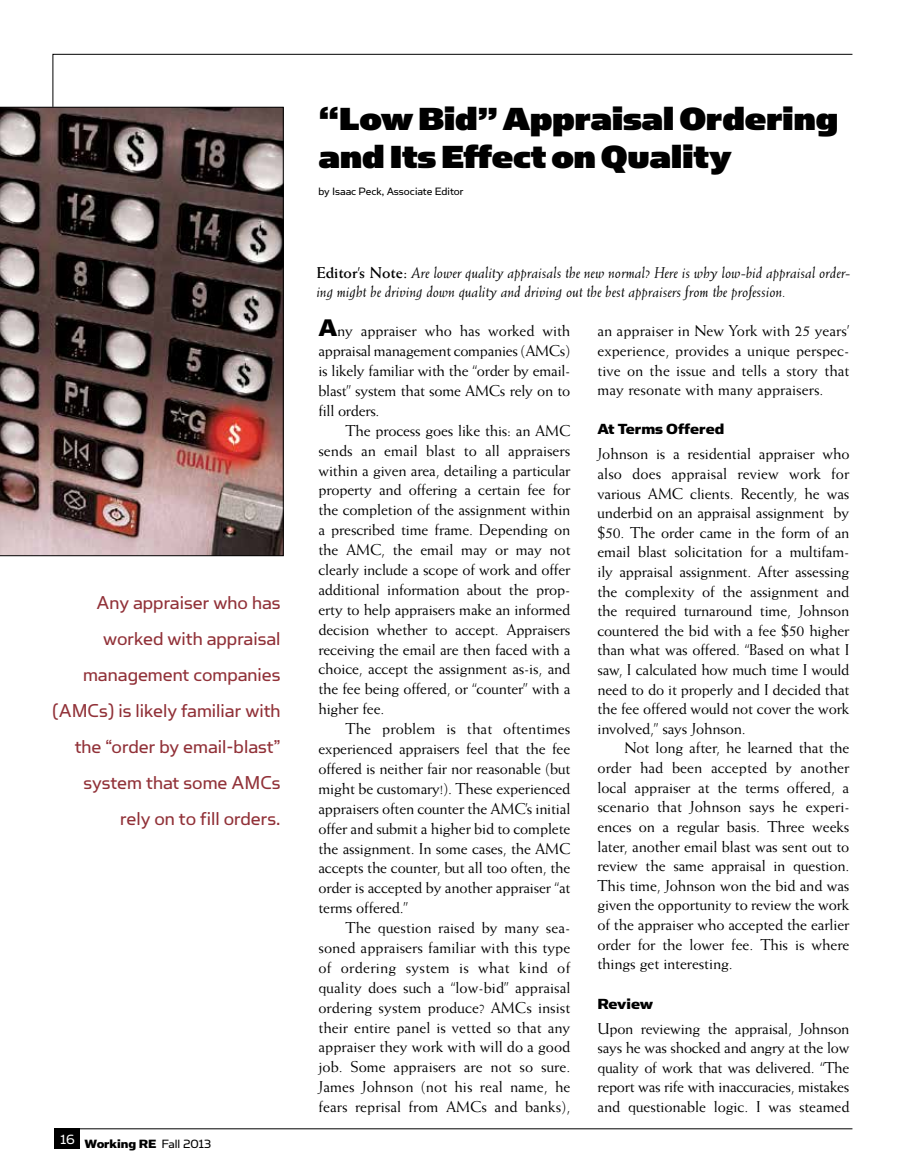
<style>
.page{position:relative;width:905px;height:1176px;background:#fff}
.page>*{position:absolute;margin:0;border:0;box-sizing:border-box;transform-origin:0 0}
.t1{font:36px/37.5px "Simian Text Gorilla";letter-spacing:-.01em;color:#000}
.t2{font:21px/36px "Simian Text Orangutan";color:#913138;text-align:right}
.t3{font:16.5px "Simian Text Chimpanzee";color:#000}
.t4{font:15.75px/20px "Weiss";letter-spacing:-.015em;color:#000;text-align:justify}
.t5{font:italic 15.75px/19.5px "Weiss";color:#000}
.t6{font:15px "Simian Text Orangutan";color:#fff}
.t7{font:13.5px "Simian Text Chimpanzee";color:#000}
.t8{font:12px "Simian Text Orangutan";color:#000}
.s1{font-family:"Simian Text Orangutan"}
.s2{font-weight:700;font-style:normal}
.s3{font-family:"Simian Text Chimpanzee";font-size:27px}
</style>
<div class="page">
<hr style="left:54px;top:1128px;width:798px;height:1px;background:#000">
<svg style="left:52px;top:54px;width:801px;height:53px"></svg>
<div style="left:54px;top:1128px;width:25px;height:20px;background:#000"></div>
<img style="left:0;top:107px;width:284px;height:449px">
<h2 class="t2" style="left:52px;top:584px;width:230px">Any appraiser who has worked with appraisal management companies (AMCs) is likely familiar with the “order by email-blast” system that some AMCs rely on to fill orders.</h2>
<p class="t6" style="left:60px;top:1130px;width:16px">16</p>
<p class="t7" style="left:84px;top:1135px;width:128px">Working RE <span class="s1">Fall 2013</span></p>
<h1 class="t1" style="left:318px;top:100px;width:521px">“Low Bid” Appraisal Ordering and Its Effect on Quality</h1>
<p class="t8" style="left:318px;top:184px;width:147px">by Isaac Peck, Associate Editor</p>
<p class="t5" style="left:317px;top:262px;width:535px"><span class="s2">Editor’s Note:</span> Are lower quality appraisals the new normal? Here is why low-bid appraisal order&shy;ing might be driving down quality and driving out the best appraisers from the profession.</p>
<p class="t4" style="left:318px;top:320px;width:253px"><span class="s3">A</span>ny appraiser who has worked with appraisal management companies (AMCs) is likely familiar with the “order by email&shy;blast” system that some AMCs rely on to fill orders.</p>
<p class="t4" style="left:318px;top:420px;width:254px;text-indent:27px">The process goes like this: an AMC sends an email blast to all appraisers within a given area, detailing a particular property and offering a certain fee for the completion of the assignment within a prescribed time frame. Depending on the AMC, the email may or may not clearly include a scope of work and offer additional information about the prop&shy;erty to help appraisers make an informed decision whether to accept. Appraisers receiving the email are then faced with a choice, accept the assignment as-is, and the fee being offered, or “counter” with a higher fee.</p>
<p class="t4" style="left:318px;top:718px;width:253px;text-indent:27px">The problem is that oftentimes experienced appraisers feel that the fee offered is neither fair nor reasonable (but might be customary!). These experienced appraisers often counter the AMC’s initial offer and submit a higher bid to complete the assignment. In some cases, the AMC accepts the counter, but all too often, the order is accepted by another appraiser “at terms offered.”</p>
<p class="t4" style="left:318px;top:917px;width:253px;text-indent:27px">The question raised by many sea&shy;soned appraisers familiar with this type of ordering system is what kind of quality does such a “low-bid” appraisal ordering system produce? AMCs insist their entire panel is vetted so that any appraiser they work with will do a good job. Some appraisers are not so sure.<br>James Johnson (not his real name, he fears reprisal from AMCs and banks),</p>
<p class="t4" style="left:597px;top:321px;width:253px">an appraiser in New York with 25 years’ experience, provides a unique perspec&shy;tive on the issue and tells a story that may resonate with many appraisers.</p>
<p class="t3" style="left:597px;top:419px;width:128px">At Terms Offered</p>
<p class="t4" style="left:597px;top:444px;width:254px">Johnson is a residential appraiser who also does appraisal review work for various AMC clients. Recently, he was underbid on an appraisal assignment by $50. The order came in the form of an email blast solicitation for a multifam&shy;ily appraisal assignment. After assessing the complexity of the assignment and the required turnaround time, Johnson countered the bid with a fee $50 higher than what was offered. “Based on what I saw, I calculated how much time I would need to do it properly and I decided that the fee offered would not cover the work involved,” says Johnson.</p>
<p class="t4" style="left:597px;top:737px;width:254px;text-indent:27px">Not long after, he learned that the order had been accepted by another local appraiser at the terms offered, a scenario that Johnson says he experi&shy;ences on a regular basis. Three weeks later, another email blast was sent out to review the same appraisal in question.<br>This time, Johnson won the bid and was given the opportunity to review the work of the appraiser who accepted the earlier order for the lower fee. This is where things get interesting.</p>
<p class="t3" style="left:597px;top:993px;width:57px">Review</p>
<p class="t4" style="left:597px;top:1017px;width:253px">Upon reviewing the appraisal, Johnson says he was shocked and angry at the low quality of work that was delivered. “The report was rife with inaccuracies, mistakes and questionable logic. I was steamed</p>
</div>
